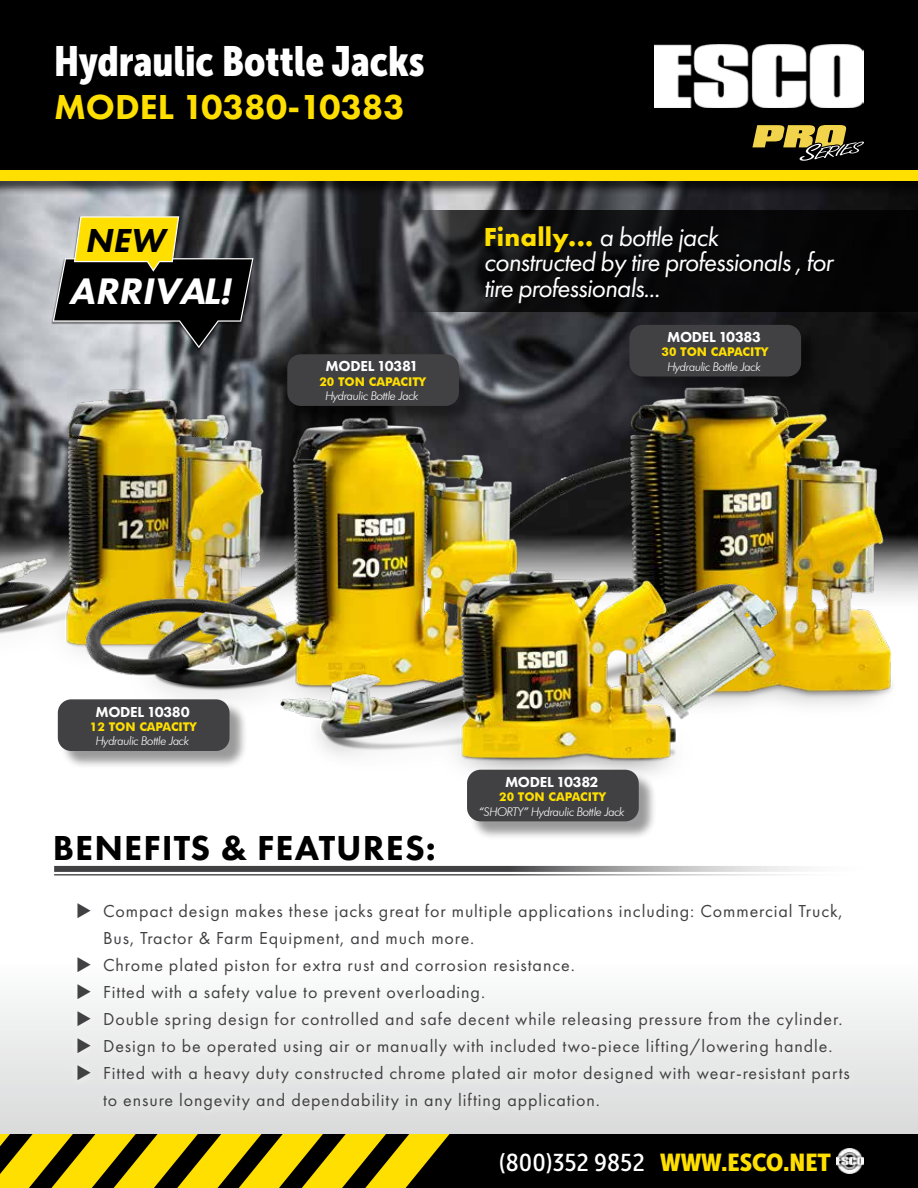
<style>
.page{position:relative;width:918px;height:1188px;background:#fff}
.page>*{position:absolute;margin:0;border:0;box-sizing:border-box;transform-origin:0 0}
.t1{font:42px "Museo Sans Cond 900";color:#fff}
.t2{font:italic 800 38.4px "Futura PT";color:#fff}
.t3{font:800 36px "Futura PT";letter-spacing:.03em;color:#000}
.t4{font:800 36px "Futura PT";color:#ffdf00}
.t5{font:italic 800 34.5px "Futura PT";color:#000}
.t6{font:italic 27px/25.5px "Futura PT";letter-spacing:-.03em;color:#fff}
.t7{font:24.3px "Museo Sans Cond 500";color:#fff;scale:1.11 1}
.t8{font:18px/27px "Futura PT";letter-spacing:.05em;color:#414042}
.t9{font:800 15px "Futura PT";letter-spacing:-.02em;color:#fff}
.t10{font:italic 300 12px "Futura BT";letter-spacing:-.04em;color:#fff}
.t11{font:700 12px "Futura BT";color:#ffdf00}
.s1{font-weight:700;font-style:normal;color:#ffdf00}
.s2{font-family:"Museo Sans Cond 900";color:#ffdf00}
</style>
<div class="page">
<svg style="left:0;top:865px;width:918px;height:269px"></svg>
<img style="left:0;top:196px;width:918px;height:149px">
<div style="left:0;top:0;width:918px;height:171px;background:#000"></div>
<img style="left:613px;top:345px;width:305px;height:361px">
<img style="left:654px;top:45px;width:210px;height:63px">
<div style="left:0;top:1134px;width:918px;height:54px;background:#000"></div>
<div style="left:0;top:169px;width:918px;height:27px;background:#000;opacity:.75"></div>
<div style="left:0;top:170px;width:918px;height:11px;background:#ffdf00"></div>
<svg style="left:0;top:1134px;width:450px;height:54px"></svg>
<img style="left:836px;top:1148px;width:28px;height:26px">
<svg style="left:53px;top:216px;width:201px;height:25px"></svg>
<svg style="left:752px;top:125px;width:112px;height:36px"></svg>
<img style="left:0;top:241px;width:369px;height:393px">
<img style="left:51px;top:279px;width:562px;height:466px">
<img style="left:269px;top:384px;width:541px;height:511px">
<div style="left:68px;top:895px;width:790px;height:225px;background:#fff;opacity:.75"></div>
<svg style="left:54px;top:866px;width:835px;height:6px"></svg>
<hr style="left:54px;top:874px;width:835px;height:2px;background:#414042">
<svg style="left:383px;top:210px;width:535px;height:102px;fill:#0a0b0b"></svg>
<div style="left:485px;top:227px;width:350px;height:78px;background:#000;opacity:.4"></div>
<div style="left:60px;top:702px;width:189px;height:68px;background:#000;opacity:.4"></div>
<div style="left:58px;top:699px;width:172px;height:52px;background:#414042;border-radius:13px"></div>
<div style="left:290px;top:357px;width:188px;height:68px;background:#000;opacity:.4"></div>
<div style="left:287px;top:354px;width:172px;height:52px;background:#414042;border-radius:13px"></div>
<div style="left:469px;top:772px;width:189px;height:68px;background:#000;opacity:.4"></div>
<div style="left:467px;top:770px;width:172px;height:51px;background:#414042;border-radius:13px"></div>
<div style="left:632px;top:327px;width:188px;height:68px;background:#000;opacity:.4"></div>
<div style="left:629px;top:325px;width:172px;height:52px;background:#414042;border-radius:13px"></div>
<svg style="left:78px;top:903px;width:13px;height:15px"></svg>
<svg style="left:78px;top:957px;width:13px;height:15px"></svg>
<svg style="left:78px;top:984px;width:13px;height:15px"></svg>
<svg style="left:78px;top:1011px;width:13px;height:15px"></svg>
<svg style="left:78px;top:1038px;width:13px;height:15px"></svg>
<svg style="left:78px;top:1065px;width:13px;height:15px"></svg>
<h1 class="t1" style="left:54px;top:37px;width:372px">Hydraulic Bottle Jacks</h1>
<h3 class="t4" style="left:54px;top:85px;width:353px">MODEL 10380-10383</h3>
<h3 class="t5" style="left:85px;top:219px;width:88px">NEW</h3>
<h2 class="t2" style="left:69px;top:267px;width:171px">ARRIVAL!</h2>
<p class="t9" style="left:326px;top:357px;width:94px">MODEL 10381</p>
<p class="t11" style="left:319px;top:374px;width:108px">20 TON CAPACITY</p>
<p class="t10" style="left:325px;top:389px;width:95px">Hydraulic Bottle Jack</p>
<h3 class="t6" style="left:484px;top:224px;width:351px"><span class="s1">Finally...</span> a bottle jack constructed by tire professionals , for tire professionals...</h3>
<p class="t9" style="left:667px;top:328px;width:96px">MODEL 10383</p>
<p class="t11" style="left:662px;top:345px;width:108px">30 TON CAPACITY</p>
<p class="t10" style="left:667px;top:359px;width:95px">Hydraulic Bottle Jack</p>
<p class="t9" style="left:95px;top:702px;width:96px">MODEL 10380</p>
<p class="t11" style="left:90px;top:719px;width:108px">12 TON CAPACITY</p>
<p class="t10" style="left:96px;top:734px;width:95px">Hydraulic Bottle Jack</p>
<h3 class="t3" style="left:53px;top:825px;width:384px">BENEFITS &amp; FEATURES:</h3>
<p class="t9" style="left:505px;top:772px;width:95px">MODEL 10382</p>
<p class="t11" style="left:499px;top:790px;width:108px">20 TON CAPACITY</p>
<p class="t10" style="left:479px;top:804px;width:147px">“SHORTY” Hydraulic Bottle Jack</p>
<p class="t8" style="left:103px;top:898px;width:748px">Compact design makes these jacks great for multiple applications including: Commercial Truck, Bus, Tractor &amp; Farm Equipment, and much more.<br>Chrome plated piston for extra rust and corrosion resistance.<br>Fitted with a safety value to prevent overloading.<br>Double spring design for controlled and safe decent while releasing pressure from the cylinder.<br>Design to be operated using air or manually with included two-piece lifting/lowering handle.<br>Fitted with a heavy duty constructed chrome plated air motor designed with wear-resistant parts to ensure longevity and dependability in any lifting application.</p>
<h3 class="t7" style="left:499px;top:1150px;width:300px">(800)352 9852 <span class="s2">WWW.ESCO.NET</span></h3>
</div>
